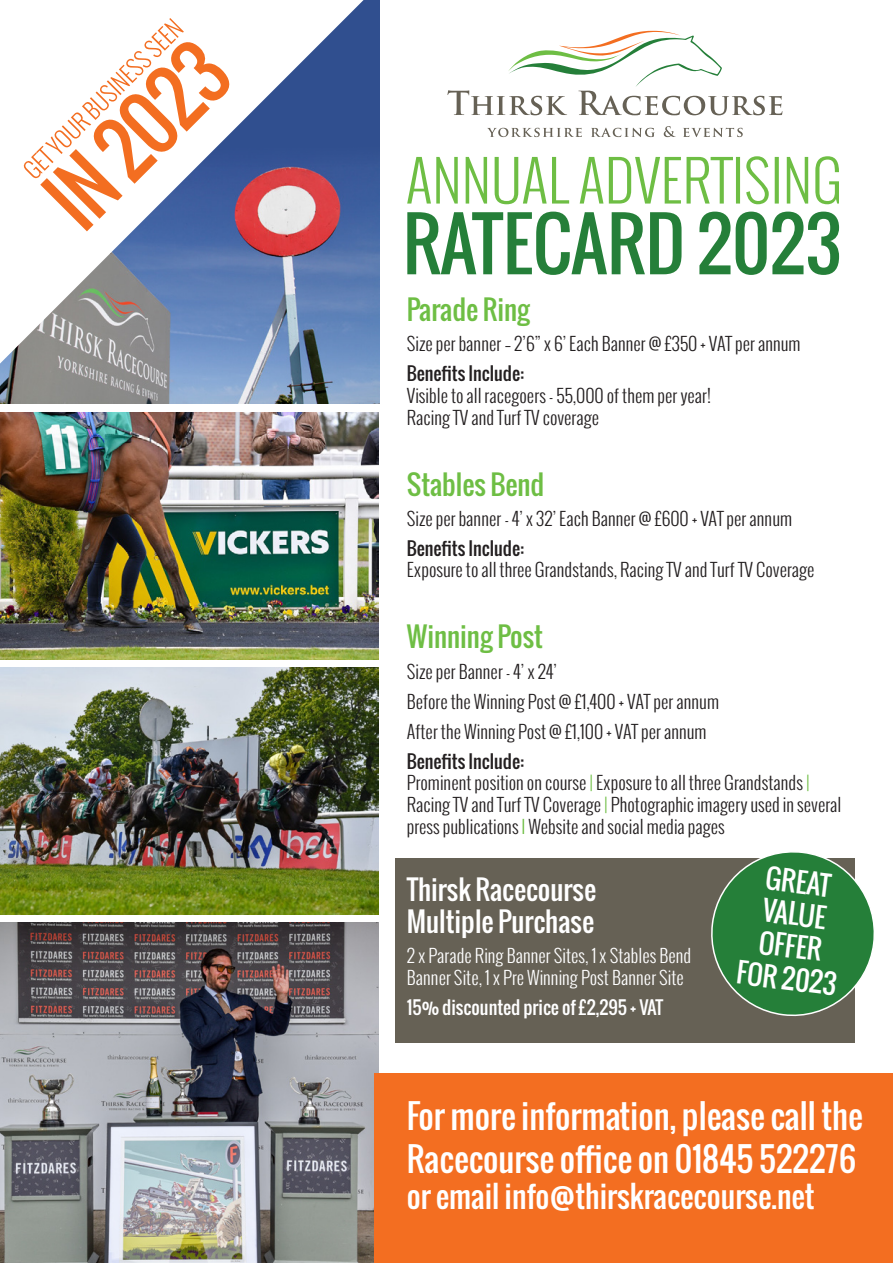
<style>
.page{position:relative;width:893px;height:1263px;background:#fff}
.page>*{position:absolute;margin:0;border:0;box-sizing:border-box;transform-origin:0 0}
.t1{font:70.95px "Oswald";color:#257f39}
.t2{font:33px/43.2px "Oswald";color:#fff}
.t3{font:30px "Oswald";color:#fff}
.t4{font:27px/32.4px "Oswald";color:#fff}
.t5{font:27px "Oswald";color:#6ebe44}
.t6{font:300 18px/21.6px "Oswald";color:#231f20}
.t7{font:300 18px/21.6px "Oswald";color:#fff}
.t8{font:18px "Oswald";color:#fff}
.s1{font-weight:400}
.s2{color:#6ebe44}
</style>
<div class="page">
<img style="left:0;top:923px;width:379px;height:340px">
<img style="left:0;top:142px;width:379px;height:262px">
<div style="left:374px;top:1074px;width:519px;height:189px;background:#f36e21"></div>
<div style="left:395px;top:858px;width:460px;height:185px;background:#666155"></div>
<svg style="left:0;top:0;width:364px;height:364px"></svg>
<svg style="left:407px;top:156px;width:432px;height:48px"></svg>
<svg style="left:447px;top:31px;width:335px;height:84px"></svg>
<svg style="left:487px;top:128px;width:95px;height:9px"></svg>
<svg style="left:591px;top:128px;width:64px;height:9px"></svg>
<svg style="left:664px;top:126px;width:12px;height:11px"></svg>
<svg style="left:683px;top:128px;width:60px;height:9px"></svg>
<svg style="left:711px;top:852px;width:163px;height:165px"></svg>
<svg style="left:23px;top:18px;width:209px;height:213px"></svg>
<img style="left:0;top:412px;width:379px;height:247px">
<img style="left:0;top:668px;width:379px;height:246px">
<p class="t1" style="left:403px;top:190px;width:439px">RATECARD 2023</p>
<p class="t5" style="left:407px;top:289px;width:125px">Parade Ring</p>
<p class="t6" style="left:407px;top:333px;width:395px">Size per banner – 2’6” x 6’ Each Banner @ £350 + VAT per annum</p>
<p class="t6" style="left:407px;top:363px;width:306px"><span class="s1">Benefits Include:<br></span>Visible to all racegoers - 55,000 of them per year!<br>Racing TV and Turf TV coverage</p>
<p class="t5" style="left:407px;top:464px;width:139px">Stables Bend</p>
<p class="t6" style="left:407px;top:507px;width:387px">Size per banner - 4’ x 32’ Each Banner @ £600 + VAT per annum</p>
<p class="t6" style="left:407px;top:537px;width:409px"><span class="s1">Benefits Include:<br></span>Exposure to all three Grandstands, Racing TV and Turf TV Coverage</p>
<p class="t5" style="left:407px;top:616px;width:138px">Winning Post</p>
<p class="t6" style="left:407px;top:660px;width:152px">Size per Banner - 4’ x 24’</p>
<p class="t6" style="left:407px;top:690px;width:314px">Before the Winning Post @ £1,400 + VAT per annum</p>
<p class="t6" style="left:407px;top:720px;width:301px">After the Winning Post @ £1,100 + VAT per annum</p>
<p class="t6" style="left:407px;top:750px;width:436px"><span class="s1">Benefits Include:<br></span>Prominent position on course <span class="s2">|</span> Exposure to all three Grandstands <span class="s2">| </span>Racing TV and Turf TV Coverage <span class="s2">|</span> Photographic imagery used in several press publications <span class="s2">l</span> Website and social media pages</p>
<p class="t4" style="left:407px;top:873px;width:191px">Thirsk Racecourse<br>Multiple Purchase</p>
<p class="t7" style="left:407px;top:945px;width:286px">2 x Parade Ring Banner Sites, 1 x Stables Bend<br>Banner Site, 1 x Pre Winning Post Banner Site</p>
<p class="t8" style="left:407px;top:994px;width:258px">15% discounted price of £2,295 + VAT</p>
<p class="t4" style="left:751px;top:859px;width:102px;text-align:center;rotate:7deg">GREAT<br>VALUE<br>OFFER<br>FOR 2023</p>
<p class="t2" style="left:407px;top:1094px;width:457px">For more information, please call the<br>Racecourse office on 01845 522276</p>
<p class="t3" style="left:407px;top:1173px;width:409px">or email info@thirskracecourse.net</p>
</div>
